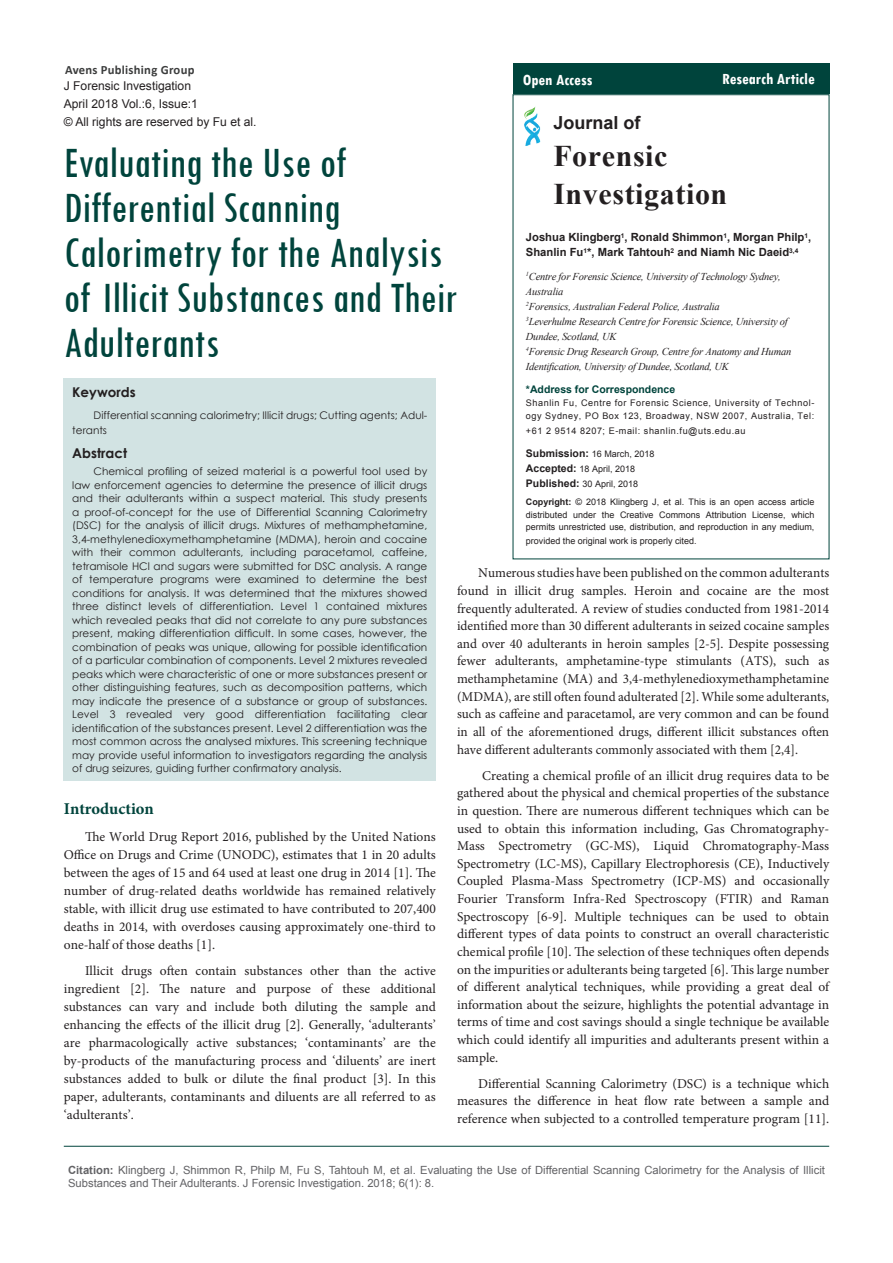
<style>
.page{position:relative;width:893px;height:1263px;background:#fff}
.page>*{position:absolute;margin:0;border:0;box-sizing:border-box;transform-origin:0 0}
.t1{font:condensed 45px/45px "Tw Cen";color:#00443c}
.t2{font:700 30px/37.5px "Times New Roman";letter-spacing:.02em;color:#231f20}
.t3{font:700 18px "Arial";color:#231f20}
.t4{font:700 condensed 16.5px "Tw Cen";color:#fff}
.t5{font:700 16.5px "Minion Pro";color:#00443c}
.t6{font:13.5px/17.5px "Minion Pro";color:#231f20;text-align:justify}
.t7{font:700 13.5px "Century Gothic";color:#231f20}
.t8{font:700 12.6px "Calibri";letter-spacing:.02em;color:#3c3d3d}
.t9{font:12.15px "Arial";color:#231f20}
.t10{font:11.25px/13.5px "Arial";color:#636366}
.t11{font:700 11.25px/15px "Arial";color:#231f20}
.t12{font:10.5px/13.5px "Century Gothic";color:#231f20}
.t13{font:italic 10.5px/15px "Times New Roman";letter-spacing:-.02em;color:#231f20}
.t14{font:700 10.5px "Arial";color:#00443c}
.t15{font:9.15px/12.8px "Arial";letter-spacing:.06em;color:#231f20}
.t16{font:9px/12.6px "Arial";color:#231f20;text-align:justify}
.t17{font:9px "Calibri";letter-spacing:.04em;color:#3c3d3d}
.s1{font-family:"Arial";font-size:8.1px}
.s2{font-weight:700;font-size:10.5px}
.s3{font-weight:700}
</style>
<div class="page">
<hr style="left:64px;top:1146px;width:765px;height:1px;background:#00443c">
<div style="left:64px;top:378px;width:372px;height:403px;background:#d2e3e3"></div>
<div style="left:513px;top:64px;width:316px;height:30px;background:#00443c"></div>
<img style="left:524px;top:106px;width:17px;height:40px">
<p class="t8" style="left:65px;top:62px;width:131px">Avens Publishing Group</p>
<p class="t17" style="left:65px;top:77px;width:79px">Invi<span class="s1">t</span>ing Innova<span class="s1">t</span>ions</p>
<p class="t4" style="left:523px;top:70px;width:71px">Open Access</p>
<p class="t4" style="left:722px;top:69px;width:94px">Research Article</p>
<p class="t3" style="left:553px;top:110px;width:89px">Journal of</p>
<p class="t2" style="left:553px;top:136px;width:175px">Forensic<br>Investigation</p>
<p class="t9" style="left:64px;top:77px;width:129px">J Forensic Investigation</p>
<p class="t9" style="left:64px;top:95px;width:136px">April 2018 Vol.:6, Issue:1</p>
<p class="t9" style="left:64px;top:114px;width:194px">© All rights are reserved by Fu et al.</p>
<p class="t1" style="left:64px;top:139px;width:395px">Evaluating the Use of<br>Differential Scanning<br>Calorimetry for the Analysis of Illicit Substances and Their<br>Adulterants</p>
<p class="t7" style="left:72px;top:382px;width:65px">Keywords</p>
<p class="t12" style="left:72px;top:408px;width:357px;line-height:15px;text-indent:21px">Differential scanning calorimetry; Illicit drugs; Cutting agents; Adul&shy;terants</p>
<p class="t7" style="left:72px;top:442px;width:56px">Abstract</p>
<p class="t12" style="left:72px;top:465px;width:357px;text-align:justify;text-indent:21px">Chemical profiling of seized material is a powerful tool used by law enforcement agencies to determine the presence of illicit drugs and their adulterants within a suspect material. This study presents a proof-of-concept for the use of Differential Scanning Calorimetry (DSC) for the analysis of illicit drugs. Mixtures of methamphetamine, 3,4-methylenedioxymethamphetamine (MDMA), heroin and cocaine with their common adulterants, including paracetamol, caffeine, tetramisole HCl and sugars were submitted for DSC analysis. A range of temperature programs were examined to determine the best conditions for analysis. It was determined that the mixtures showed three distinct levels of differentiation. Level 1 contained mixtures which revealed peaks that did not correlate to any pure substances present, making differentiation difficult. In some cases, however, the combination of peaks was unique, allowing for possible identification of a particular combination of components. Level 2 mixtures revealed peaks which were characteristic of one or more substances present or other distinguishing features, such as decomposition patterns, which may indicate the presence of a substance or group of substances.<br>Level 3 revealed very good differentiation facilitating clear identification of the substances present. Level 2 differentiation was the most common across the analysed mixtures. This screening technique may provide useful information to investigators regarding the analysis of drug seizures, guiding further confirmatory analysis.</p>
<p class="t5" style="left:64px;top:797px;width:92px">Introduction</p>
<p class="t6" style="left:64px;top:827px;width:374px;line-height:18px;text-indent:21px">The World Drug Report 2016, published by the United Nations Office on Drugs and Crime (UNODC), estimates that 1 in 20 adults between the ages of 15 and 64 used at least one drug in 2014 [1]. The number of drug-related deaths worldwide has remained relatively stable, with illicit drug use estimated to have contributed to 207,400 deaths in 2014, with overdoses causing approximately one-third to one-half of those deaths [1].</p>
<p class="t6" style="left:64px;top:962px;width:374px;line-height:18px;text-indent:21px">Illicit drugs often contain substances other than the active ingredient [2]. The nature and purpose of these additional substances can vary and include both diluting the sample and enhancing the effects of the illicit drug [2]. Generally, ‘adulterants’ are pharmacologically active substances; ‘contaminants’ are the by-products of the manufacturing process and ‘diluents’ are inert substances added to bulk or dilute the final product [3]. In this paper, adulterants, contaminants and diluents are all referred to as ‘adulterants’.</p>
<p class="t8" style="left:550px;top:114px;width:131px">Avens Publishing Group</p>
<p class="t11" style="left:526px;top:230px;width:287px">Joshua Klingberg<sup>1</sup>, Ronald Shimmon<sup>1</sup>, Morgan Philp<sup>1</sup>,<br>Shanlin Fu<sup>1</sup>*, Mark Tahtouh<sup>2</sup> and Niamh Nic Daeid<sup>3,4</sup></p>
<p class="t13" style="left:526px;top:269px;width:256px"><sup>1</sup>Centre for Forensic Science, University of Technology Sydney,<br>Australia</p>
<p class="t13" style="left:526px;top:299px;width:195px"><sup>2</sup>Forensics, Australian Federal Police, Australia</p>
<p class="t13" style="left:526px;top:314px;width:263px"><sup>3</sup>Leverhulme Research Centre for Forensic Science, University of<br>Dundee, Scotland, UK</p>
<p class="t13" style="left:526px;top:344px;width:267px"><sup>4</sup>Forensic Drug Research Group, Centre for Anatomy and Human<br>Identification, University of Dundee, Scotland, UK</p>
<p class="t14" style="left:526px;top:382px;width:151px">*Address for Correspondence</p>
<p class="t15" style="left:526px;top:396px;width:290px">Shanlin Fu, Centre for Forensic Science, University of Technol&shy;ogy Sydney, PO Box 123, Broadway, NSW 2007, Australia, Tel:</p>
<p class="t15" style="left:526px;top:424px;width:221px">+61 2 9514 8207; E-mail: shanlin.fu@uts.edu.au</p>
<p class="t16" style="left:526px;top:448px;width:130px"><span class="s2">Submission:</span> 16 March, 2018</p>
<p class="t16" style="left:526px;top:463px;width:111px"><span class="s2">Accepted:</span> 18 April, 2018</p>
<p class="t16" style="left:526px;top:478px;width:114px"><span class="s2">Published:</span> 30 April, 2018</p>
<p class="t16" style="left:526px;top:495px;width:290px"><span class="s3">Copyright:</span> © 2018 Klingberg J, et al. This is an open access article distributed under the Creative Commons Attribution License, which permits unrestricted use, distribution, and reproduction in any medium,</p>
<p class="t16" style="left:526px;top:534px;width:172px">provided the original work is properly cited.</p>
<p class="t6" style="left:457px;top:564px;width:374px;text-indent:21px">Numerous studies have been published on the common adulterants found in illicit drug samples. Heroin and cocaine are the most frequently adulterated. A review of studies conducted from 1981-2014 identified more than 30 different adulterants in seized cocaine samples and over 40 adulterants in heroin samples [2-5]. Despite possessing fewer adulterants, amphetamine-type stimulants (ATS), such as methamphetamine (MA) and 3,4-methylenedioxymethamphetamine (MDMA), are still often found adulterated [2]. While some adulterants, such as caffeine and paracetamol, are very common and can be found in all of the aforementioned drugs, different illicit substances often have different adulterants commonly associated with them [2,4].</p>
<p class="t6" style="left:457px;top:767px;width:374px;text-indent:25px">Creating a chemical profile of an illicit drug requires data to be gathered about the physical and chemical properties of the substance in question. There are numerous different techniques which can be used to obtain this information including, Gas Chromatography-Mass Spectrometry (GC-MS), Liquid Chromatography-Mass Spectrometry (LC-MS), Capillary Electrophoresis (CE), Inductively Coupled Plasma-Mass Spectrometry (ICP-MS) and occasionally Fourier Transform Infra-Red Spectroscopy (FTIR) and Raman Spectroscopy [6-9]. Multiple techniques can be used to obtain different types of data points to construct an overall characteristic chemical profile [10]. The selection of these techniques often depends on the impurities or adulterants being targeted [6]. This large number of different analytical techniques, while providing a great deal of information about the seizure, highlights the potential advantage in terms of time and cost savings should a single technique be available which could identify all impurities and adulterants present within a sample.</p>
<p class="t6" style="left:457px;top:1075px;width:374px;text-indent:21px">Differential Scanning Calorimetry (DSC) is a technique which measures the difference in heat flow rate between a sample and reference when subjected to a controlled temperature program [11].</p>
<p class="t10" style="left:68px;top:1163px;width:758px"><span class="s3">Citation:</span> Klingberg J, Shimmon R, Philp M, Fu S, Tahtouh M, et al. Evaluating the Use of Differential Scanning Calorimetry for the Analysis of Illicit<br>Substances and Their Adulterants. J Forensic Investigation. 2018; 6(1): 8.</p>
</div>
